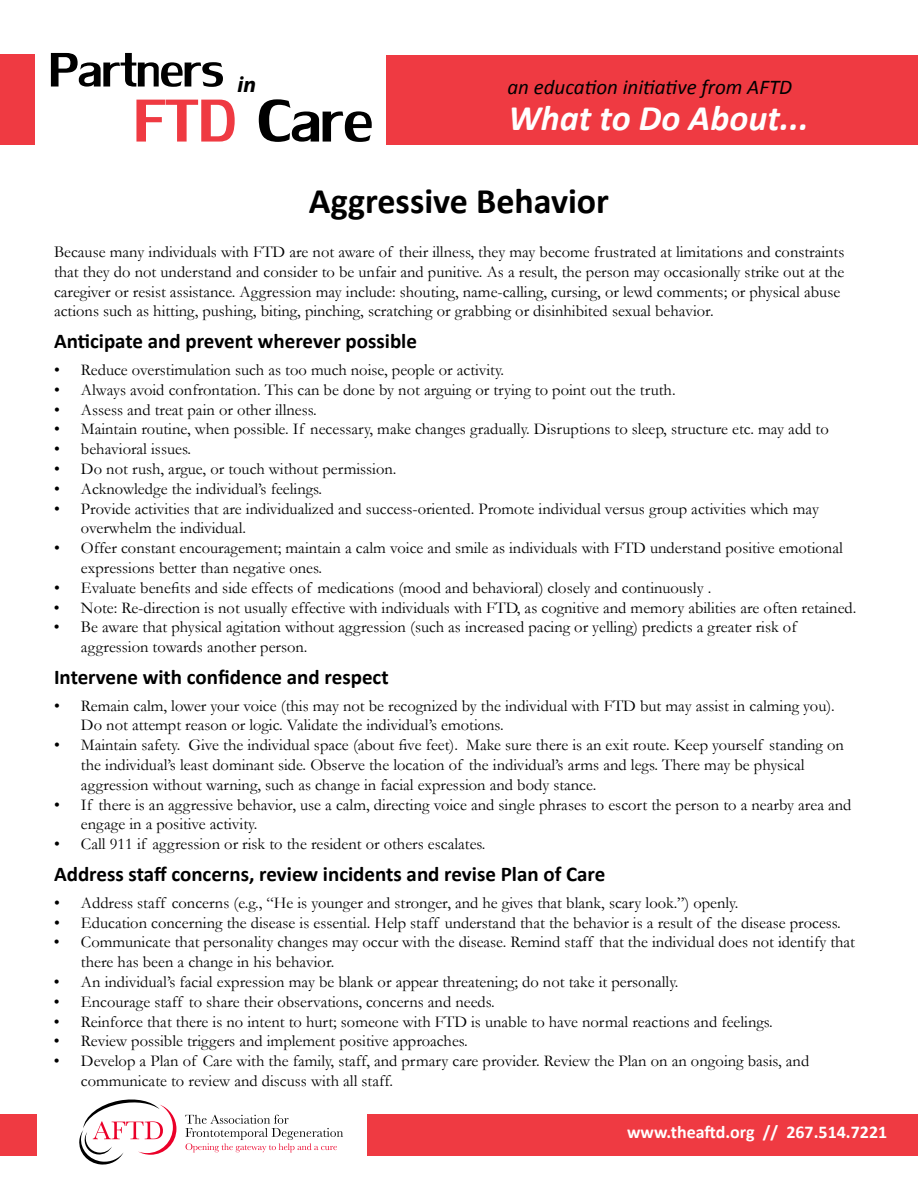
<style>
.page{position:relative;width:918px;height:1188px;background:#fff}
.page>*{position:absolute;margin:0;border:0;box-sizing:border-box;transform-origin:0 0}
.t1{font:90px "Lily UPC";color:#000}
.t2{font:72px "Lily UPC";color:#000}
.t3{font:700 36px "Calibri";color:#000}
.t4{font:italic 700 36px "Calibri";color:#fff}
.t5{font:italic 700 22.5px "Myriad Pro";color:#000}
.t6{font:700 21px "Calibri";color:#000}
.t7{font:italic 21px "Calibri";color:#000}
.t8{font:700 18px "Calibri";color:#fff}
.t9{font:16.5px/19.8px "Garamond";color:#000}
.s1{color:#ef3a42}
</style>
<div class="page">
<div style="left:386px;top:55px;width:532px;height:90px;background:#ef3a42"></div>
<div style="left:0;top:54px;width:34px;height:91px;background:#ef3a42"></div>
<div style="left:367px;top:1114px;width:551px;height:42px;background:#ef3a42"></div>
<svg style="left:79px;top:1100px;width:97px;height:65px"></svg>
<svg style="left:185px;top:1115px;width:158px;height:37px"></svg>
<div style="left:0;top:1114px;width:36px;height:42px;background:#ef3a42"></div>
<h2 class="t2" style="left:49px;top:27px;width:177px">Partners</h2>
<h3 class="t5" style="left:238px;top:70px;width:20px">in</h3>
<h1 class="t1" style="left:134px;top:67px;width:240px"><span class="s1">FTD</span> Care</h1>
<p class="t7" style="left:507px;top:73px;width:286px">an education initiative from AFTD</p>
<h3 class="t4" style="left:508px;top:95px;width:302px">What to Do About...</h3>
<h3 class="t3" style="left:309px;top:178px;width:302px">Aggressive Behavior</h3>
<p class="t9" style="left:54px;top:242px;width:792px">Because many individuals with FTD are not aware of their illness, they may become frustrated at limitations and constraints that they do not understand and consider to be unfair and punitive. As a result, the person may occasionally strike out at the caregiver or resist assistance. Aggression may include: shouting, name-calling, cursing, or lewd comments; or physical abuse actions such as hitting, pushing, biting, pinching, scratching or grabbing or disinhibited sexual behavior.</p>
<p class="t6" style="left:54px;top:328px;width:365px">Anticipate and prevent wherever possible</p>
<p class="t9" style="left:54px;top:360px;width:452px">• Reduce overstimulation such as too much noise, people or activity.</p>
<p class="t9" style="left:54px;top:379px;width:623px">• Always avoid confrontation. This can be done by not arguing or trying to point out the truth.</p>
<p class="t9" style="left:54px;top:399px;width:264px">• Assess and treat pain or other illness.</p>
<p class="t9" style="left:54px;top:419px;width:776px">• Maintain routine, when possible. If necessary, make changes gradually. Disruptions to sleep, structure etc. may add to</p>
<p class="t9" style="left:54px;top:439px;width:139px">• behavioral issues.</p>
<p class="t9" style="left:54px;top:459px;width:344px">• Do not rush, argue, or touch without permission.</p>
<p class="t9" style="left:54px;top:478px;width:270px">• Acknowledge the individual’s feelings.</p>
<p class="t9" style="left:81px;top:498px;width:739px;text-indent:-27px">• Provide activities that are individualized and success-oriented. Promote individual versus group activities which may overwhelm the individual.</p>
<p class="t9" style="left:81px;top:538px;width:763px;text-indent:-27px">• Offer constant encouragement; maintain a calm voice and smile as individuals with FTD understand positive emotional expressions better than negative ones.</p>
<p class="t9" style="left:54px;top:577px;width:659px">• Evaluate benefits and side effects of medications (mood and behavioral) closely and continuously .</p>
<p class="t9" style="left:54px;top:597px;width:804px">• Note: Re-direction is not usually effective with individuals with FTD, as cognitive and memory abilities are often retained.</p>
<p class="t9" style="left:81px;top:617px;width:717px;text-indent:-27px">• Be aware that physical agitation without aggression (such as increased pacing or yelling) predicts a greater risk of aggression towards another person.</p>
<p class="t6" style="left:54px;top:664px;width:336px">Intervene with confidence and respect</p>
<p class="t9" style="left:81px;top:695px;width:755px;text-indent:-27px">• Remain calm, lower your voice (this may not be recognized by the individual with FTD but may assist in calming you).<br>Do not attempt reason or logic. Validate the individual’s emotions.</p>
<p class="t9" style="left:81px;top:735px;width:765px;text-indent:-27px">• Maintain safety. Give the individual space (about five feet). Make sure there is an exit route. Keep yourself standing on the individual’s least dominant side. Observe the location of the individual’s arms and legs. There may be physical aggression without warning, such as change in facial expression and body stance.</p>
<p class="t9" style="left:81px;top:794px;width:772px;text-indent:-27px">• If there is an aggressive behavior, use a calm, directing voice and single phrases to escort the person to a nearby area and engage in a positive activity.</p>
<p class="t9" style="left:54px;top:834px;width:433px">• Call 911 if aggression or risk to the resident or others escalates.</p>
<p class="t6" style="left:54px;top:861px;width:553px">Address staff concerns, review incidents and revise Plan of Care</p>
<p class="t9" style="left:54px;top:892px;width:686px">• Address staff concerns (e.g., “He is younger and stronger, and he gives that blank, scary look.”) openly.</p>
<p class="t9" style="left:54px;top:912px;width:788px">• Education concerning the disease is essential. Help staff understand that the behavior is a result of the disease process.</p>
<p class="t9" style="left:81px;top:932px;width:776px;text-indent:-27px">• Communicate that personality changes may occur with the disease. Remind staff that the individual does not identify that there has been a change in his behavior.</p>
<p class="t9" style="left:54px;top:972px;width:626px">• An individual’s facial expression may be blank or appear threatening; do not take it personally.</p>
<p class="t9" style="left:54px;top:991px;width:442px">• Encourage staff to share their observations, concerns and needs.</p>
<p class="t9" style="left:54px;top:1011px;width:720px">• Reinforce that there is no intent to hurt; someone with FTD is unable to have normal reactions and feelings.</p>
<p class="t9" style="left:54px;top:1031px;width:415px">• Review possible triggers and implement positive approaches.</p>
<p class="t9" style="left:81px;top:1051px;width:730px;text-indent:-27px">• Develop a Plan of Care with the family, staff, and prmary care provider. Review the Plan on an ongoing basis, and communicate to review and discuss with all staff.</p>
<p class="t8" style="left:627px;top:1120px;width:262px">www.theaftd.org // 267.514.7221</p>
</div>
